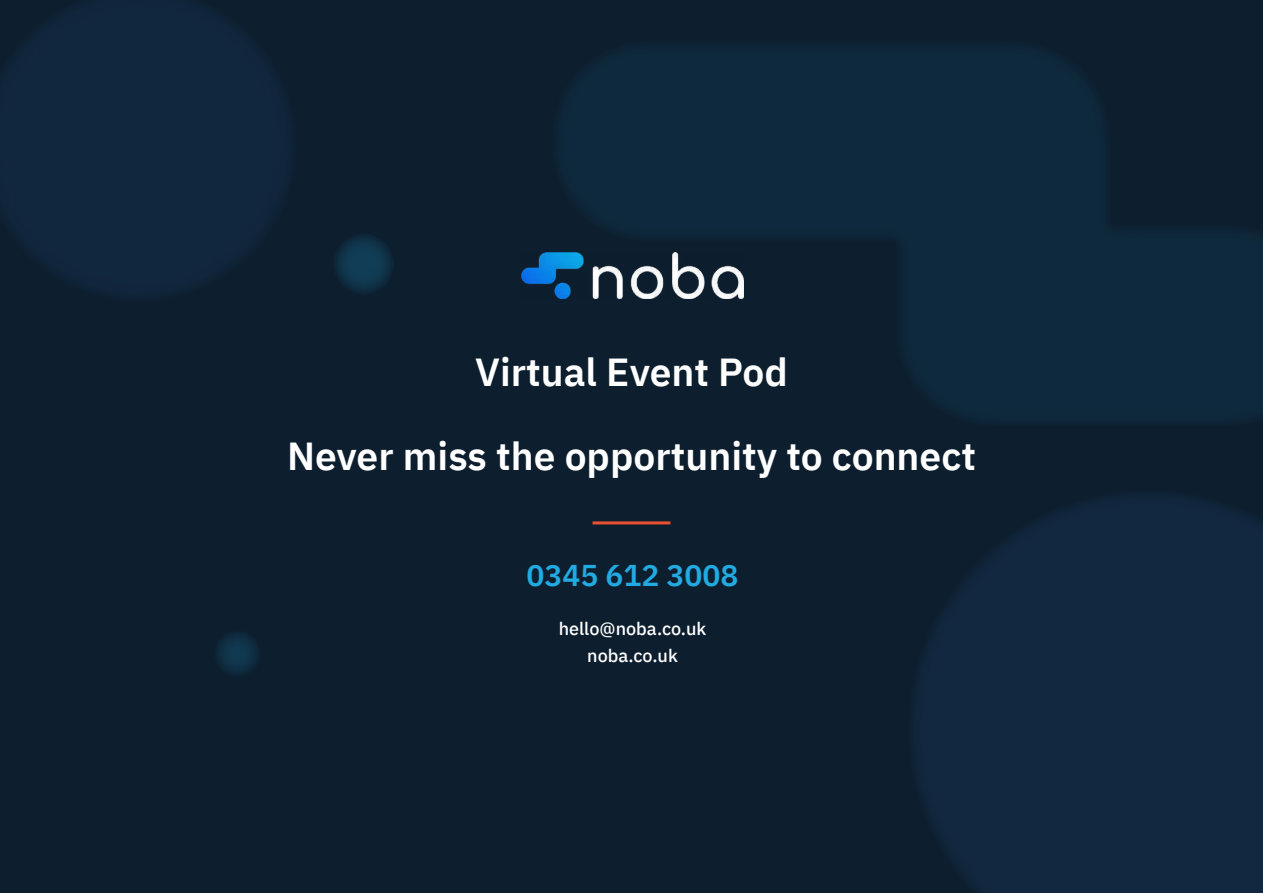
<style>
.page{position:relative;width:1263px;height:893px;background:#0d1f2f}
.page>*{position:absolute;margin:0;border:0;box-sizing:border-box;transform-origin:0 0}
.t1{font:600 39px/84px "IBM Plex Sans";color:#fff;text-align:center}
.t2{font:600 30px "IBM Plex Sans";color:#22aae2}
.t3{font:500 18px/27px "IBM Plex Sans";color:#fff;text-align:center}
</style>
<div class="page">
<svg style="left:214px;top:630px;width:47px;height:47px;fill:#0f2d41"></svg>
<svg style="left:333px;top:233px;width:61px;height:62px"></svg>
<svg style="left:914px;top:496px;width:349px;height:397px;fill:#122840"></svg>
<svg style="left:0;top:0;width:289px;height:294px;fill:#11273d"></svg>
<svg style="left:551px;top:49px;width:712px;height:370px;fill:#0e293d"></svg>
<img style="left:521px;top:253px;width:223px;height:46px">
<hr style="left:592px;top:521px;width:78px;height:3px;background:#ea512f">
<p class="t1" style="left:287px;top:327px;width:690px">Virtual Event Pod<br>Never miss the opportunity to connect</p>
<p class="t2" style="left:526px;top:552px;width:214px">0345 612 3008</p>
<p class="t3" style="left:559px;top:613px;width:149px">hello@noba.co.uk noba.co.uk</p>
</div>
